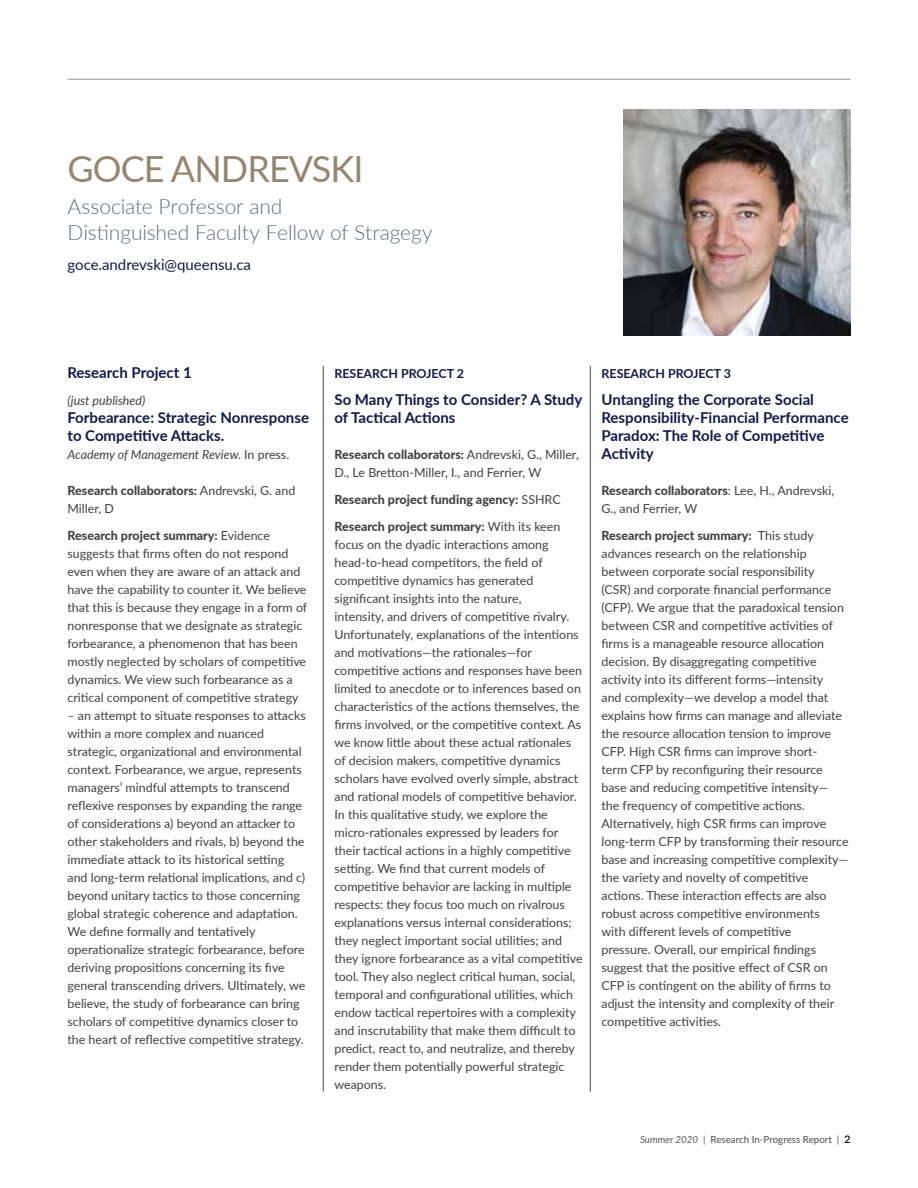
<style>
.page{position:relative;width:918px;height:1188px;background:#fff}
.page>*{position:absolute;margin:0;border:0;box-sizing:border-box;transform-origin:0 0}
.t1{font:36px "Lato";letter-spacing:-.025em;color:#948671}
.t2{font:300 21px/25.5px "Lato";letter-spacing:-.005em;color:#5c6f7c}
.t3{font:700 15px/18px "Lato";color:#131948}
.t4{font:15px "Lato";color:#131948}
.t5{font:12.45px/18px "Lato";color:#414042}
.t6{font:800 12.45px/27px "Lato";color:#414042}
.t7{font:italic 12.45px "Lato";color:#414042}
.t8{font:700 12.45px "Lato";color:#131948}
.t9{font:500 9.75px "Lato";color:#58595b}
.s1{font-style:normal}
.s2{font-weight:800}
.s3{font-weight:400}
.s4{font-weight:400;font-style:italic}
.s5{font-weight:600;font-size:10.5px;color:#000}
</style>
<div class="page">
<hr style="left:68px;top:79px;width:783px;height:1px;background:#939598">
<hr style="left:323px;top:366px;width:1px;height:725px;background:#6d6e71">
<hr style="left:590px;top:366px;width:1px;height:725px;background:#6d6e71">
<img style="left:624px;top:109px;width:226px;height:227px">
<h1 class="t1" style="left:68px;top:143px;width:297px">GOCE ANDREVSKI</h1>
<h2 class="t2" style="left:68px;top:193px;width:367px">Associate Professor and<br>Distinguished Faculty Fellow of Stragegy</h2>
<p class="t4" style="left:68px;top:254px;width:185px">goce.andrevski@queensu.ca</p>
<p class="t3" style="left:68px;top:363px;width:126px">Research Project 1</p>
<p class="t7" style="left:68px;top:392px;width:79px">(just published)</p>
<p class="t3" style="left:68px;top:408px;width:243px">Forbearance: Strategic Nonresponse to Competitive Attacks.</p>
<p class="t7" style="left:68px;top:446px;width:223px">Academy of Management Review. <span class="s1">In press.</span></p>
<p class="t5" style="left:68px;top:481px;width:229px"><span class="s2">Research collaborators:</span> Andrevski, G. and<br>Miller, D</p>
<p class="t5" style="left:68px;top:526px;width:241px"><span class="s2">Research project summary:</span> Evidence suggests that firms often do not respond even when they are aware of an attack and have the capability to counter it. We believe that this is because they engage in a form of nonresponse that we designate as strategic forbearance, a phenomenon that has been mostly neglected by scholars of competitive dynamics. We view such forbearance as a critical component of competitive strategy</p>
<p class="t5" style="left:68px;top:706px;width:240px">– an attempt to situate responses to attacks within a more complex and nuanced strategic, organizational and environmental context. Forbearance, we argue, represents managers’ mindful attempts to transcend reflexive responses by expanding the range of considerations a) beyond an attacker to other stakeholders and rivals, b) beyond the immediate attack to its historical setting and long-term relational implications, and c) beyond unitary tactics to those concerning global strategic coherence and adaptation.<br>We define formally and tentatively operationalize strategic forbearance, before deriving propositions concerning its five general transcending drivers. Ultimately, we believe, the study of forbearance can bring scholars of competitive dynamics closer to the heart of reflective competitive strategy.</p>
<p class="t8" style="left:334px;top:364px;width:131px">RESEARCH PROJECT 2</p>
<p class="t3" style="left:334px;top:390px;width:249px">So Many Things to Consider? A Study of Tactical Actions</p>
<p class="t5" style="left:334px;top:445px;width:246px"><span class="s2">Research collaborators:</span> Andrevski, G., Miller,<br>D., Le Bretton-Miller, I., and Ferrier, W</p>
<p class="t6" style="left:334px;top:485px;width:228px">Research project funding agency: <span class="s3">SSHRC<br></span>Research project summary: <span class="s3">With its keen</span></p>
<p class="t5" style="left:334px;top:535px;width:250px">focus on the dyadic interactions among head-to-head competitors, the field of competitive dynamics has generated significant insights into the nature,<br>intensity, and drivers of competitive rivalry.<br>Unfortunately, explanations of the intentions and motivations—the rationales—for competitive actions and responses have been limited to anecdote or to inferences based on characteristics of the actions themselves, the firms involved, or the competitive context. As we know little about these actual rationales of decision makers, competitive dynamics scholars have evolved overly simple, abstract and rational models of competitive behavior.<br>In this qualitative study, we explore the micro-rationales expressed by leaders for their tactical actions in a highly competitive setting. We find that current models of competitive behavior are lacking in multiple respects: they focus too much on rivalrous explanations versus internal considerations; they neglect important social utilities; and they ignore forbearance as a vital competitive tool. They also neglect critical human, social, temporal and configurational utilities, which endow tactical repertoires with a complexity and inscrutability that make them difficult to predict, react to, and neutralize, and thereby render them potentially powerful strategic weapons.</p>
<p class="t8" style="left:602px;top:364px;width:131px">RESEARCH PROJECT 3</p>
<p class="t3" style="left:601px;top:390px;width:249px">Untangling the Corporate Social<br>Responsibility-Financial Performance<br>Paradox: The Role of Competitive<br>Activity</p>
<p class="t5" style="left:601px;top:481px;width:234px"><span class="s2">Research collaborators</span>: Lee, H., Andrevski,<br>G., and Ferrier, W</p>
<p class="t5" style="left:601px;top:526px;width:249px"><span class="s2">Research project summary:</span> This study advances research on the relationship between corporate social responsibility<br>(CSR) and corporate financial performance (CFP). We argue that the paradoxical tension between CSR and competitive activities of firms is a manageable resource allocation decision. By disaggregating competitive activity into its different forms—intensity<br>and complexity—we develop a model that explains how firms can manage and alleviate the resource allocation tension to improve CFP. High CSR firms can improve short-<br>term CFP by reconfiguring their resource base and reducing competitive intensity— the frequency of competitive actions.<br>Alternatively, high CSR firms can improve long-term CFP by transforming their resource base and increasing competitive complexity— the variety and novelty of competitive actions. These interaction effects are also robust across competitive environments<br>with different levels of competitive<br>pressure. Overall, our empirical findings suggest that the positive effect of CSR on CFP is contingent on the ability of firms to adjust the intensity and complexity of their competitive activities.</p>
<p class="t9" style="left:640px;top:1132px;width:212px"><span class="s4">Summer 2020</span> <span class="s3">|</span> Research In-Progress Report <span class="s3">|</span> <span class="s5">2</span></p>
</div>
